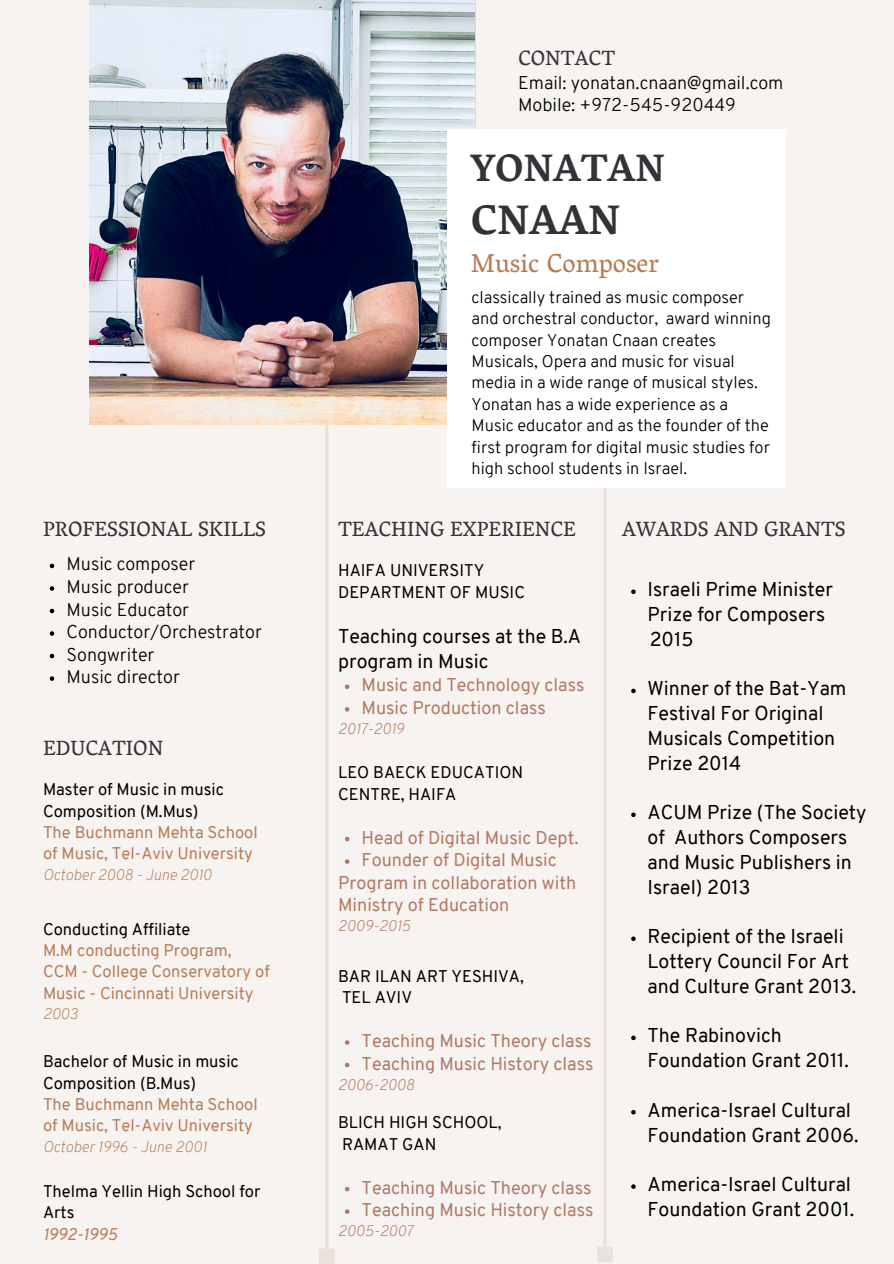
<style>
.page{position:relative;width:894px;height:1264px;background:#fff}
.page>*{position:absolute;margin:0;border:0;box-sizing:border-box;transform-origin:0 0}
.t1{font:700 42px "Vesper Libre";color:#343137}
.t2{font:700 39px "Vesper Libre";color:#343137}
.t3{font:26.4px "Vesper Libre";color:#b87c55}
.t4{font:21px "Vesper Libre";color:#343137}
.t5{font:19.5px/24.8px "Overpass";color:#000}
.t6{font:18px "Overpass";color:#b17963}
.t7{font:300 18px "Overpass";color:#000}
.t8{font:300 16.5px/21.5px "Overpass";color:#000}
.t9{font:16.5px/21.5px "Overpass";color:#000}
.t10{font:16.5px/21.5px "Overpass";color:#b87c55}
.t11{font:italic 16.5px "Overpass";color:#b87c55}
.t12{font:italic 200 15px "Overpass";color:#b87c55}
.t13{font:italic 200 15px "Overpass";color:#b17963}
</style>
<div class="page">
<div style="left:0;top:0;width:893px;height:1263px;background:#f6f3f1"></div>
<svg style="left:319px;top:424px;width:15px;height:839px"></svg>
<svg style="left:597px;top:488px;width:15px;height:774px"></svg>
<img style="left:89px;top:0;width:385px;height:424px">
<div style="left:447px;top:129px;width:338px;height:359px;background:#fff"></div>
<svg style="left:631px;top:589px;width:4px;height:5px"></svg>
<svg style="left:631px;top:688px;width:4px;height:5px"></svg>
<svg style="left:631px;top:812px;width:4px;height:5px"></svg>
<svg style="left:631px;top:936px;width:4px;height:5px"></svg>
<svg style="left:631px;top:1035px;width:4px;height:5px"></svg>
<svg style="left:631px;top:1110px;width:4px;height:4px"></svg>
<svg style="left:631px;top:1184px;width:4px;height:4px"></svg>
<svg style="left:50px;top:563px;width:4px;height:5px"></svg>
<svg style="left:50px;top:586px;width:4px;height:4px"></svg>
<svg style="left:50px;top:608px;width:4px;height:5px"></svg>
<svg style="left:50px;top:631px;width:4px;height:4px"></svg>
<svg style="left:50px;top:653px;width:4px;height:5px"></svg>
<svg style="left:50px;top:676px;width:4px;height:5px"></svg>
<svg style="left:345px;top:684px;width:4px;height:5px"></svg>
<svg style="left:345px;top:707px;width:4px;height:4px"></svg>
<svg style="left:345px;top:836px;width:4px;height:5px"></svg>
<svg style="left:345px;top:859px;width:4px;height:4px"></svg>
<svg style="left:345px;top:1040px;width:4px;height:4px"></svg>
<svg style="left:345px;top:1062px;width:4px;height:5px"></svg>
<svg style="left:345px;top:1186px;width:4px;height:5px"></svg>
<svg style="left:345px;top:1209px;width:4px;height:4px"></svg>
<p class="t4" style="left:43px;top:517px;width:224px">PROFESSIONAL SKILLS</p>
<p class="t7" style="left:66px;top:557px;width:130px">Music composer</p>
<p class="t7" style="left:66px;top:579px;width:124px">Music producer</p>
<p class="t7" style="left:66px;top:602px;width:124px">Music Educator</p>
<p class="t7" style="left:66px;top:624px;width:197px">Conductor/Orchestrator</p>
<p class="t7" style="left:66px;top:647px;width:89px">Songwriter</p>
<p class="t7" style="left:66px;top:669px;width:115px">Music director</p>
<p class="t4" style="left:43px;top:735px;width:122px">EDUCATION</p>
<p class="t9" style="left:43px;top:780px;width:182px">Master of Music in music<br>Composition (M.Mus)</p>
<p class="t10" style="left:43px;top:823px;width:216px">The Buchmann Mehta School of Music, Tel-Aviv University</p>
<p class="t12" style="left:43px;top:868px;width:170px">October 2008 - June 2010</p>
<p class="t9" style="left:43px;top:919px;width:149px">Conducting Affiliate</p>
<p class="t10" style="left:43px;top:941px;width:190px">M.M conducting Program,</p>
<p class="t10" style="left:43px;top:962px;width:228px">CCM - College Conservatory of<br>Music - Cincinnati University</p>
<p class="t12" style="left:43px;top:1007px;width:37px">2003</p>
<p class="t9" style="left:43px;top:1052px;width:197px">Bachelor of Music in music<br>Composition (B.Mus)</p>
<p class="t10" style="left:43px;top:1095px;width:216px">The Buchmann Mehta School of Music, Tel-Aviv University</p>
<p class="t12" style="left:43px;top:1140px;width:165px">October 1996 - June 2001</p>
<p class="t9" style="left:43px;top:1181px;width:219px">Thelma Yellin High School for<br>Arts</p>
<p class="t11" style="left:43px;top:1227px;width:76px">1992-1995</p>
<p class="t4" style="left:518px;top:45px;width:99px">CONTACT</p>
<p class="t7" style="left:518px;top:75px;width:267px">Email: yonatan.cnaan@gmail.com</p>
<p class="t7" style="left:518px;top:98px;width:219px">Mobile: +972-545-920449</p>
<p class="t2" style="left:470px;top:145px;width:196px">YONATAN</p>
<p class="t1" style="left:470px;top:195px;width:151px">CNAAN</p>
<p class="t3" style="left:470px;top:247px;width:190px">Music Composer</p>
<p class="t8" style="left:471px;top:288px;width:301px">classically trained as music composer and orchestral conductor, award winning composer Yonatan Cnaan creates Musicals, Opera and music for visual media in a wide range of musical styles.<br>Yonatan has a wide experience as a Music educator and as the founder of the first program for digital music studies for high school students in Israel.</p>
<p class="t4" style="left:338px;top:517px;width:239px">TEACHING EXPERIENCE</p>
<p class="t9" style="left:338px;top:561px;width:188px">HAIFA UNIVERSITY<br>DEPARTMENT OF MUSIC</p>
<p class="t5" style="left:338px;top:625px;width:244px">Teaching courses at the B.A program in Music</p>
<p class="t6" style="left:361px;top:677px;width:224px">Music and Technology class</p>
<p class="t6" style="left:361px;top:700px;width:186px">Music Production class</p>
<p class="t13" style="left:338px;top:723px;width:68px">2017-2019</p>
<p class="t9" style="left:338px;top:763px;width:186px">LEO BAECK EDUCATION</p>
<p class="t9" style="left:338px;top:784px;width:120px">CENTRE, HAIFA</p>
<p class="t6" style="left:361px;top:830px;width:218px">Head of Digital Music Dept.</p>
<p class="t6" style="left:361px;top:852px;width:197px">Founder of Digital Music</p>
<p class="t6" style="left:338px;top:875px;width:239px">Program in collaboration with</p>
<p class="t6" style="left:338px;top:897px;width:172px">Ministry of Education</p>
<p class="t13" style="left:338px;top:920px;width:74px">2009-2015</p>
<p class="t9" style="left:338px;top:966px;width:187px">BAR ILAN ART YESHIVA,<br>TEL AVIV</p>
<p class="t6" style="left:361px;top:1033px;width:231px">Teaching Music Theory class</p>
<p class="t6" style="left:361px;top:1055px;width:233px">Teaching Music History class</p>
<p class="t13" style="left:338px;top:1078px;width:78px">2006-2008</p>
<p class="t9" style="left:338px;top:1113px;width:165px">BLICH HIGH SCHOOL,<br>RAMAT GAN</p>
<p class="t6" style="left:361px;top:1180px;width:231px">Teaching Music Theory class</p>
<p class="t6" style="left:361px;top:1202px;width:233px">Teaching Music History class</p>
<p class="t13" style="left:338px;top:1225px;width:77px">2005-2007</p>
<p class="t4" style="left:622px;top:517px;width:225px">AWARDS AND GRANTS</p>
<p class="t5" style="left:647px;top:579px;width:187px">Israeli Prime Minister<br>Prize for Composers</p>
<p class="t5" style="left:649px;top:628px;width:45px">2015</p>
<p class="t5" style="left:647px;top:678px;width:200px">Winner of the Bat-Yam<br>Festival For Original<br>Musicals Competition<br>Prize 2014</p>
<p class="t5" style="left:647px;top:802px;width:220px">ACUM Prize (The Society of Authors Composers and Music Publishers in<br>Israel) 2013</p>
<p class="t5" style="left:647px;top:926px;width:210px">Recipient of the Israeli<br>Lottery Council For Art and Culture Grant 2013.</p>
<p class="t5" style="left:647px;top:1025px;width:203px">The Rabinovich<br>Foundation Grant 2011.</p>
<p class="t5" style="left:647px;top:1099px;width:212px">America-Israel Cultural<br>Foundation Grant 2006.</p>
<p class="t5" style="left:647px;top:1173px;width:208px">America-Israel Cultural<br>Foundation Grant 2001.</p>
</div>
